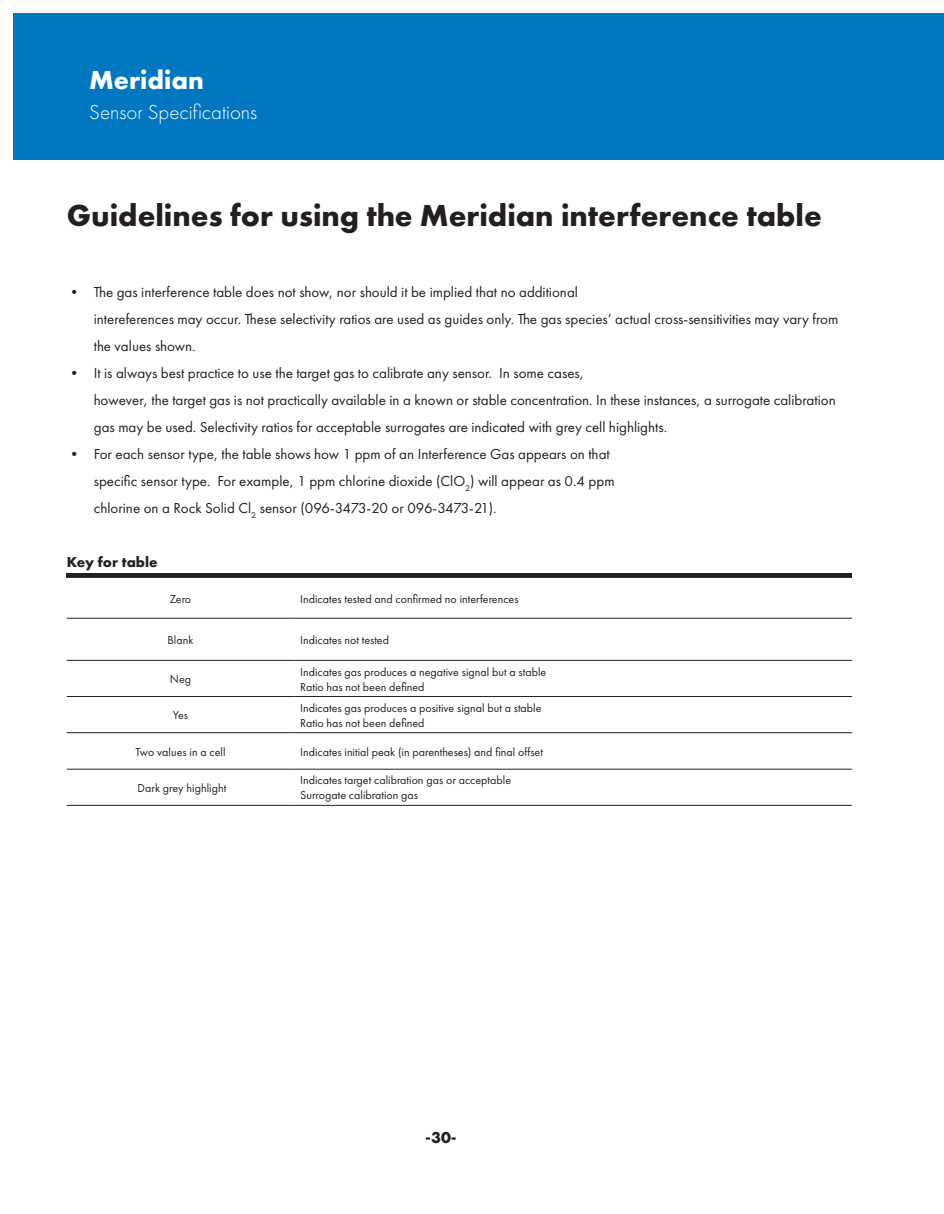
<style>
.page{position:relative;width:944px;height:1214px;background:#fff}
.page>*{position:absolute;margin:0;border:0;box-sizing:border-box;transform-origin:0 0}
.t1{font:700 31.5px "Futura PT";color:#241f1f}
.t2{font:700 27px "Futura PT";color:#fff}
.t3{font:300 21px "Futura PT";color:#fff}
.t4{font:700 16.5px "Futura PT";color:#241f1f}
.t5{font:15px/27px "Futura PT";color:#241f1f}
.t6{font:700 15px "Futura PT";color:#241f1f}
.t7{font:12px/15px "Futura PT";color:#241f1f}
</style>
<div class="page">
<div style="left:67px;top:573px;width:785px;height:5px;background:#241f1f"></div>
<svg style="left:67px;top:617px;width:785px;height:188px"></svg>
<hr style="left:67px;top:618px;width:227px;height:1px;background:#241f1f">
<hr style="left:294px;top:618px;width:558px;height:1px;background:#241f1f">
<hr style="left:67px;top:660px;width:227px;height:1px;background:#241f1f">
<hr style="left:294px;top:660px;width:558px;height:1px;background:#241f1f">
<hr style="left:67px;top:696px;width:227px;height:1px;background:#241f1f">
<hr style="left:294px;top:696px;width:558px;height:1px;background:#241f1f">
<hr style="left:67px;top:732px;width:227px;height:1px;background:#241f1f">
<hr style="left:294px;top:732px;width:558px;height:1px;background:#241f1f">
<hr style="left:67px;top:769px;width:227px;height:1px;background:#241f1f">
<hr style="left:294px;top:769px;width:558px;height:1px;background:#241f1f">
<hr style="left:67px;top:805px;width:227px;height:1px;background:#241f1f">
<hr style="left:294px;top:805px;width:558px;height:1px;background:#241f1f">
<div style="left:13px;top:13px;width:918px;height:147px;background:#0077c0"></div>
<div style="left:931px;top:13px;width:13px;height:147px;background:#0077c0"></div>
<h2 class="t2" style="left:89px;top:62px;width:116px">Meridian</h2>
<h3 class="t3" style="left:89px;top:100px;width:169px">Sensor Specifications</h3>
<h1 class="t1" style="left:67px;top:195px;width:756px">Guidelines for using the Meridian interference table</h1>
<p class="t5" style="left:94px;top:279px;width:746px;text-indent:-27px">• The gas interference table does not show, nor should it be implied that no additional<br>intereferences may occur. These selectivity ratios are used as guides only. The gas species’ actual cross-sensitivities may vary from the values shown.</p>
<p class="t5" style="left:94px;top:360px;width:743px;text-indent:-27px">• It is always best practice to use the target gas to calibrate any sensor. In some cases,<br>however, the target gas is not practically available in a known or stable concentration. In these instances, a surrogate calibration gas may be used. Selectivity ratios for acceptable surrogates are indicated with grey cell highlights.</p>
<p class="t5" style="left:94px;top:441px;width:522px;text-indent:-27px">• For each sensor type, the table shows how 1 ppm of an Interference Gas appears on that specific sensor type. For example, 1 ppm chlorine dioxide (ClO<sub>2</sub>) will appear as 0.4 ppm chlorine on a Rock Solid Cl<sub>2</sub> sensor (096-3473-20 or 096-3473-21).</p>
<p class="t6" style="left:67px;top:552px;width:92px">Key for table</p>
<p class="t7" style="left:170px;top:591px;width:23px">Zero</p>
<p class="t7" style="left:300px;top:591px;width:220px">Indicates tested and confirmed no interferences</p>
<p class="t7" style="left:168px;top:632px;width:27px">Blank</p>
<p class="t7" style="left:300px;top:632px;width:90px">Indicates not tested</p>
<p class="t7" style="left:170px;top:671px;width:23px">Neg</p>
<p class="t7" style="left:300px;top:664px;width:247px">Indicates gas produces a negative signal but a stable<br>Ratio has not been defined</p>
<p class="t7" style="left:173px;top:707px;width:17px">Yes</p>
<p class="t7" style="left:300px;top:700px;width:243px">Indicates gas produces a positive signal but a stable<br>Ratio has not been defined</p>
<p class="t7" style="left:135px;top:744px;width:92px">Two values in a cell</p>
<p class="t7" style="left:300px;top:744px;width:244px">Indicates initial peak (in parentheses) and final offset</p>
<p class="t7" style="left:138px;top:780px;width:90px">Dark grey highlight</p>
<p class="t7" style="left:300px;top:772px;width:212px">Indicates target calibration gas or acceptable<br>Surrogate calibration gas</p>
<p class="t4" style="left:425px;top:1126px;width:33px">-30-</p>
</div>
